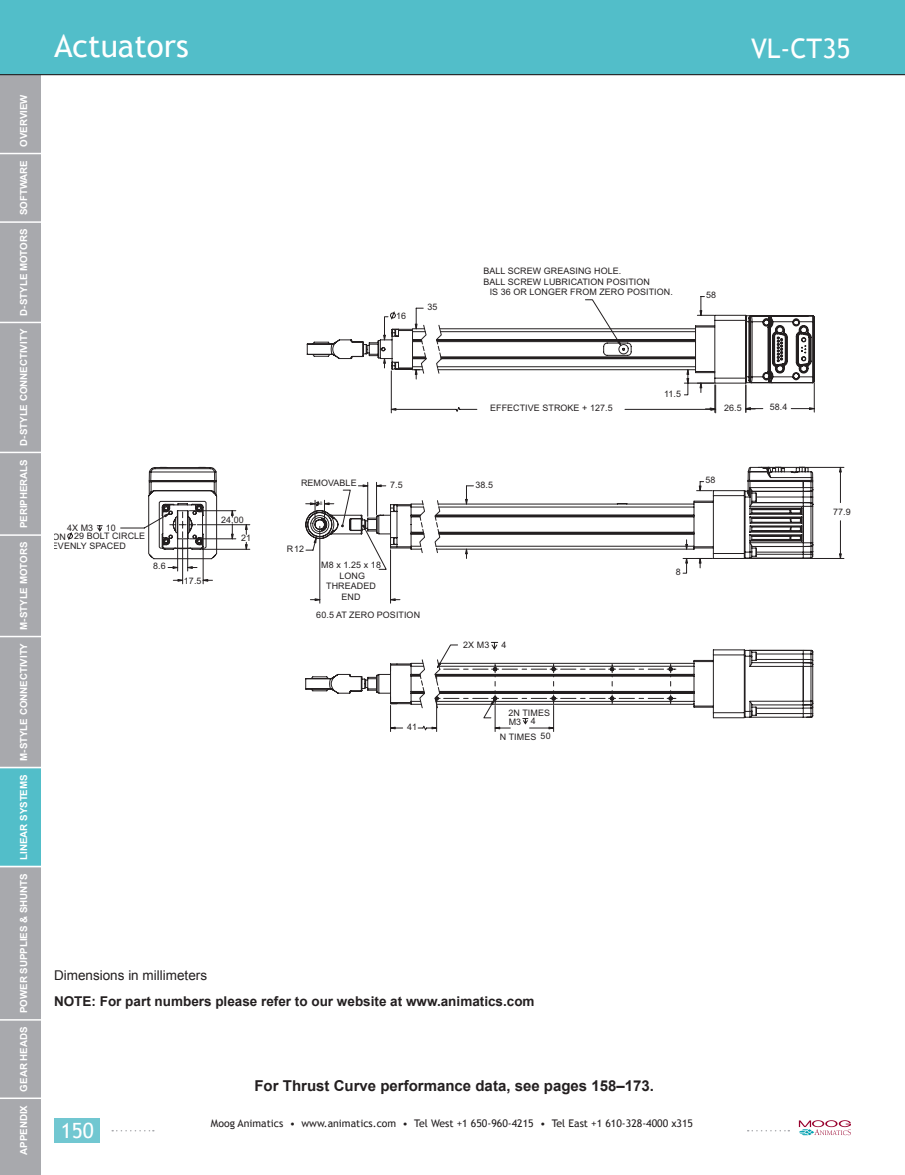
<style>
.page{position:relative;width:905px;height:1175px;background:#fff}
.page>*{position:absolute;margin:0;border:0;box-sizing:border-box;transform-origin:0 0}
.Page_Head{font:31.5px "Trebuchet MS";color:#fff}
.Page_SubHead{font:27px "Trebuchet MS";color:#fff}
.t1{font:21px "Trebuchet MS";color:#fff}
.t2{font:700 15px "Arial";color:#231f20}
.Page_Head-2{font:700 13.5px "Arial";color:#231f20}
.Page_Head-3{font:13.5px "Arial";color:#231f20}
.t3{font:10.5px "Trebuchet MS";color:#231f20}
.t4{font:700 9.75px "Arial";color:#fff}
.t5{font:9px/10.6px "Arial";letter-spacing:.01em;color:#231f20}
.t6{font:4.8px "Arial";color:#231f20}
</style>
<div class="page">
<div style="left:54px;top:1118px;width:46px;height:24px;background:#71c7d1"></div>
<svg style="left:112px;top:1130px;width:42px;height:1px"></svg>
<svg style="left:747px;top:1130px;width:42px;height:1px"></svg>
<svg style="left:798px;top:1120px;width:52px;height:15px"></svg>
<div style="left:0;top:58px;width:40px;height:1116px;background:#a8a9ad"></div>
<div style="left:0;top:0;width:904px;height:75px;background:#52bec9"></div>
<hr style="left:0;top:153px;width:42px;height:1px;background:#fff">
<hr style="left:0;top:221px;width:42px;height:2px;background:#fff">
<hr style="left:0;top:322px;width:49px;height:1px;background:#fff">
<hr style="left:0;top:451px;width:51px;height:2px;background:#fff">
<hr style="left:0;top:534px;width:50px;height:2px;background:#fff">
<hr style="left:0;top:636px;width:54px;height:1px;background:#fff">
<hr style="left:0;top:1019px;width:51px;height:1px;background:#fff">
<hr style="left:0;top:1097px;width:48px;height:2px;background:#fff">
<div style="left:0;top:767px;width:40px;height:99px;background:#52bec9"></div>
<hr style="left:0;top:865px;width:53px;height:2px;background:#fff">
<hr style="left:0;top:767px;width:49px;height:1px;background:#fff">
<svg style="left:148px;top:316px;width:667px;height:402px"></svg>
<svg style="left:67px;top:532px;width:6px;height:8px"></svg>
<hr style="left:189px;top:510px;width:47px;height:1px;background:#231f20">
<hr style="left:189px;top:538px;width:47px;height:1px;background:#231f20">
<hr style="left:182px;top:539px;width:1px;height:45px;background:#231f20">
<hr style="left:203px;top:548px;width:1px;height:36px;background:#231f20">
<hr style="left:202px;top:549px;width:48px;height:1px;background:#231f20">
<hr style="left:197px;top:524px;width:53px;height:1px;background:#231f20">
<svg style="left:97px;top:525px;width:6px;height:6px"></svg>
<hr style="left:187px;top:512px;width:1px;height:59px;background:#231f20">
<hr style="left:177px;top:512px;width:1px;height:59px;background:#231f20">
<svg style="left:120px;top:512px;width:75px;height:25px"></svg>
<svg style="left:203px;top:579px;width:9px;height:2px"></svg>
<svg style="left:231px;top:510px;width:2px;height:7px"></svg>
<svg style="left:231px;top:524px;width:2px;height:15px"></svg>
<svg style="left:245px;top:542px;width:2px;height:7px"></svg>
<svg style="left:173px;top:579px;width:10px;height:2px"></svg>
<svg style="left:245px;top:524px;width:2px;height:10px"></svg>
<svg style="left:187px;top:566px;width:10px;height:2px"></svg>
<svg style="left:168px;top:566px;width:10px;height:2px"></svg>
<hr style="left:319px;top:526px;width:1px;height:77px;background:#231f20">
<hr style="left:390px;top:550px;width:1px;height:53px;background:#231f20">
<hr style="left:840px;top:467px;width:1px;height:35px;background:#231f20">
<hr style="left:840px;top:521px;width:1px;height:37px;background:#231f20">
<hr style="left:758px;top:467px;width:86px;height:1px;background:#231f20">
<hr style="left:741px;top:558px;width:103px;height:1px;background:#231f20">
<svg style="left:305px;top:482px;width:168px;height:88px"></svg>
<svg style="left:310px;top:598px;width:10px;height:2px"></svg>
<svg style="left:391px;top:598px;width:9px;height:2px"></svg>
<svg style="left:696px;top:481px;width:16px;height:10px"></svg>
<svg style="left:682px;top:539px;width:31px;height:35px"></svg>
<svg style="left:417px;top:500px;width:259px;height:232px"></svg>
<svg style="left:522px;top:718px;width:6px;height:6px"></svg>
<svg style="left:390px;top:642px;width:110px;height:90px"></svg>
<svg style="left:700px;top:296px;width:114px;height:117px"></svg>
<svg style="left:383px;top:299px;width:372px;height:114px"></svg>
<p class="t4" style="left:17px;top:147px;width:54px;rotate:-90deg">OVERVIEW</p>
<p class="t4" style="left:17px;top:215px;width:57px;rotate:-90deg">SOFTWARE</p>
<p class="t4" style="left:17px;top:315px;width:88px;rotate:-90deg">D-STYLE MOTORS</p>
<p class="t4" style="left:17px;top:445px;width:118px;rotate:-90deg">D-STYLE CONNECTIVITY</p>
<p class="t4" style="left:17px;top:528px;width:71px;rotate:-90deg">PERIPHERALS</p>
<p class="t4" style="left:17px;top:629px;width:89px;rotate:-90deg">M-STYLE MOTORS</p>
<p class="t4" style="left:17px;top:761px;width:119px;rotate:-90deg">M-STYLE CONNECTIVITY</p>
<p class="t4" style="left:17px;top:859px;width:87px;rotate:-90deg">LINEAR SYSTEMS</p>
<p class="t4" style="left:17px;top:1013px;width:141px;rotate:-90deg">POWER SUPPLIES &amp; SHUNTS</p>
<p class="t4" style="left:17px;top:1091px;width:66px;rotate:-90deg">GEAR HEADS</p>
<p class="t4" style="left:17px;top:1154px;width:51px;rotate:-90deg">APPENDIX</p>
<p class="Page_Head" style="left:54px;top:28px;width:136px">Actuators</p>
<p class="Page_SubHead" style="left:751px;top:32px;width:101px">VL-CT35</p>
<p class="t5" style="left:67px;top:522px;width:28px">4X M3</p>
<p class="t5" style="left:106px;top:522px;width:12px">10</p>
<p class="t5" style="left:52px;top:531px;width:94px">ON 29 BOLT CIRCLE</p>
<p class="t5" style="left:52px;top:541px;width:75px">EVENLY SPACED</p>
<p class="t5" style="left:153px;top:561px;width:14px">8.6</p>
<p class="t5" style="left:184px;top:575px;width:19px">17.5</p>
<p class="t5" style="left:241px;top:510px;width:11px;line-height:18.5px;text-indent:-20px">24.00<br>21</p>
<p class="t5" style="left:396px;top:310px;width:11px">16</p>
<p class="t5" style="left:427px;top:301px;width:11px">35</p>
<p class="t5" style="left:483px;top:266px;width:168px;line-height:11.1px">BALL SCREW GREASING HOLE.<br>BALL SCREW LUBRICATION POSITION</p>
<p class="t5" style="left:489px;top:287px;width:185px">IS 36 OR LONGER FROM ZERO POSITION.</p>
<p class="t5" style="left:706px;top:290px;width:11px">58</p>
<p class="t5" style="left:664px;top:388px;width:18px">11.5</p>
<p class="t5" style="left:490px;top:402px;width:124px">EFFECTIVE STROKE + 127.5</p>
<p class="t5" style="left:769px;top:402px;width:19px">58.4</p>
<p class="t5" style="left:724px;top:402px;width:19px">26.5</p>
<p class="t5" style="left:301px;top:477px;width:57px">REMOVABLE</p>
<p class="t6" style="left:320px;top:500px;width:4px">8</p>
<p class="t5" style="left:287px;top:543px;width:19px">R12</p>
<p class="t5" style="left:321px;top:559px;width:61px;text-align:center">M8 x 1.25 x 18<br>LONG</p>
<p class="t5" style="left:326px;top:580px;width:51px;text-align:center">THREADED<br>END</p>
<p class="t5" style="left:390px;top:479px;width:14px">7.5</p>
<p class="t5" style="left:475px;top:479px;width:19px">38.5</p>
<p class="t5" style="left:705px;top:475px;width:11px">58</p>
<p class="t5" style="left:676px;top:566px;width:6px">8</p>
<p class="t5" style="left:316px;top:609px;width:105px">60.5 AT ZERO POSITION</p>
<p class="t5" style="left:407px;top:721px;width:11px">41</p>
<p class="t5" style="left:463px;top:639px;width:28px">2X M3</p>
<p class="t5" style="left:501px;top:639px;width:6px">4</p>
<p class="t5" style="left:508px;top:707px;width:43px">2N TIMES</p>
<p class="t5" style="left:509px;top:716px;width:29px">M3 4</p>
<p class="t5" style="left:540px;top:730px;width:11px">50</p>
<p class="t5" style="left:499px;top:731px;width:38px">N TIMES</p>
<p class="t5" style="left:833px;top:506px;width:19px">77.9</p>
<p class="Page_Head-3" style="left:54px;top:966px;width:155px">Dimensions in millimeters</p>
<p class="Page_Head-2" style="left:54px;top:992px;width:482px">NOTE: For part numbers please refer to our website at www.animatics.com</p>
<h3 class="t1" style="left:61px;top:1118px;width:35px">150</h3>
<p class="t2" style="left:254px;top:1075px;width:401px">For Thrust Curve performance data, see pages 158–173.</p>
<p class="t3" style="left:211px;top:1116px;width:483px">Moog Animatics • www.animatics.com • Tel West +1 650-960-4215 • Tel East +1 610-328-4000 x315</p>
</div>
